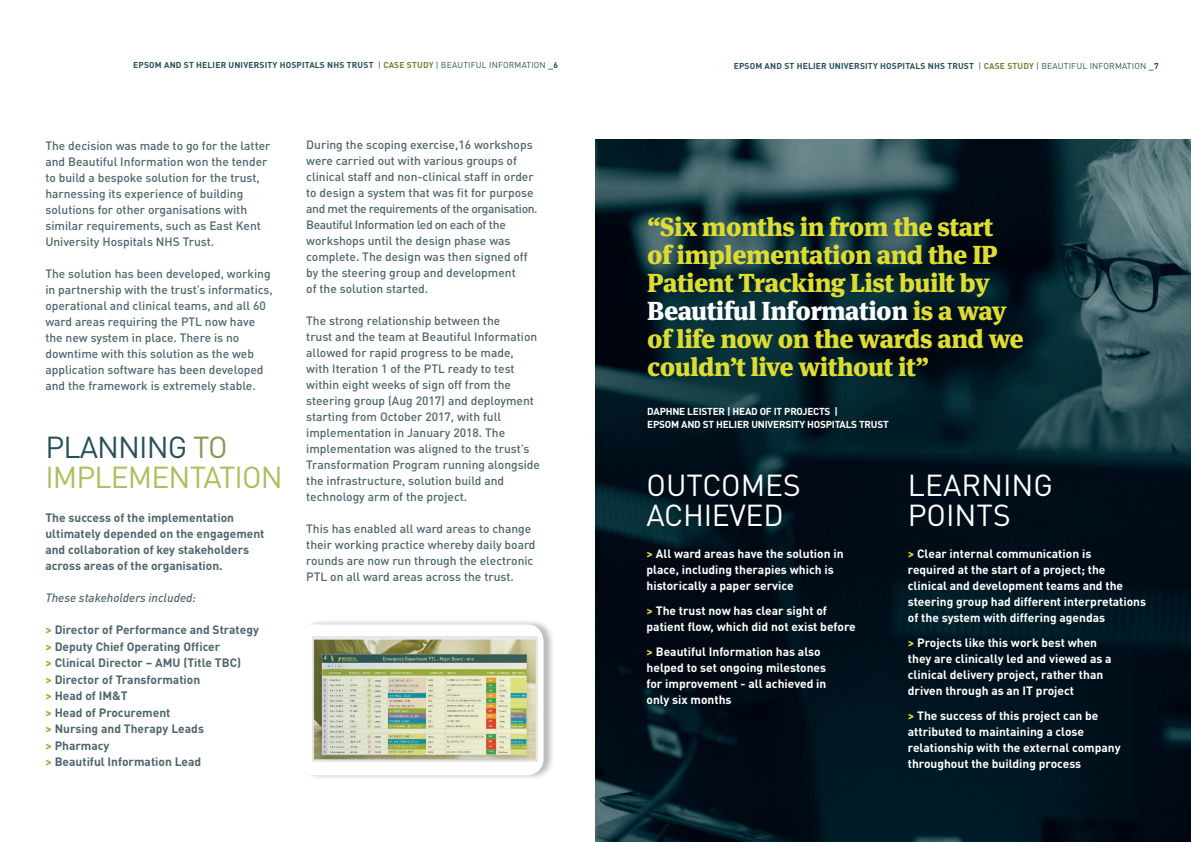
<style>
.page{position:relative;width:1191px;height:842px;background:#fff}
.page>*{position:absolute;margin:0;border:0;box-sizing:border-box;transform-origin:0 0}
.t1{font:30px/30px "DIN Pro";color:#fff}
.t2{font:30px "DIN Pro";letter-spacing:-.03em;color:#aebd5d}
.t3{font:30px "DIN Pro";letter-spacing:-.03em;color:#275159}
.t4{font:900 26px/28px "Meta Serif OT";letter-spacing:-.02em;color:#dedc33}
.t5{font:500 12px/16px "DIN Pro";color:#4e666e}
.t6{font:700 12px/16px "DIN Pro";color:#fff}
.t7{font:700 12px/16px "DIN Pro";color:#4e666e}
.t8{font:italic 500 12px "DIN Pro";color:#4e666e}
.t9{font:700 10px "DIN Pro";letter-spacing:-.02em;color:#fff}
.t10{font:700 8.5px "DIN Pro";letter-spacing:.02em;color:#275159}
.s1{font-weight:400}
.s2{color:#728433}
.s3{color:#8a9755}
.s4{color:#9cb126}
.s5{color:#fff}
.s6{color:#dedc33}
.s7{font-family:"DIN"}
</style>
<div class="page">
<img style="left:595px;top:140px;width:596px;height:702px">
<div style="left:299px;top:619px;width:255px;height:162px;background:#231f20;opacity:.3"></div>
<div style="left:298px;top:624px;width:245px;height:151px;background:#fff;border-radius:17px"></div>
<div style="left:298px;top:624px;width:246px;height:152px;border:1px solid #e6e7e9;border-radius:17px"></div>
<img style="left:313px;top:637px;width:224px;height:125px">
<img style="left:314px;top:640px;width:222px;height:119px">
<p class="t10" style="left:133px;top:58px;width:426px">EPSOM AND ST HELIER UNIVERSITY HOSPITALS NHS TRUST <span class="s1">|</span> <span class="s2">CASE STUDY</span> <span class="s1">| BEAUTIFUL INFORMATION</span> _6</p>
<p class="t10" style="left:733px;top:59px;width:426px">EPSOM AND ST HELIER UNIVERSITY HOSPITALS NHS TRUST <span class="s1">|</span> <span class="s2">CASE STUDY</span> <span class="s1">| BEAUTIFUL INFORMATION</span> _7</p>
<p class="t5" style="left:45px;top:136px;width:227px">The decision was made to go for the latter and Beautiful Information won the tender</p>
<p class="t5" style="left:45px;top:168px;width:216px">to build a bespoke solution for the trust, harnessing its experience of building</p>
<p class="t5" style="left:45px;top:200px;width:203px">solutions for other organisations with</p>
<p class="t5" style="left:45px;top:216px;width:217px">similar requirements, such as East Kent<br>University Hospitals NHS Trust.</p>
<p class="t5" style="left:45px;top:264px;width:227px">The solution has been developed, working</p>
<p class="t5" style="left:45px;top:280px;width:229px">in partnership with the trust’s informatics, operational and clinical teams, and all 60 ward areas requiring the PTL now have</p>
<p class="t5" style="left:45px;top:328px;width:195px">the new system in place. There is no</p>
<p class="t5" style="left:45px;top:344px;width:210px">downtime with this solution as the web</p>
<p class="t5" style="left:45px;top:360px;width:220px">application software has been developed and the framework is extremely stable.</p>
<p class="t3" style="left:45px;top:423px;width:184px">PLANNING <span class="s3">TO</span></p>
<p class="t2" style="left:45px;top:453px;width:239px">IMPLEMENTATION</p>
<p class="t7" style="left:45px;top:508px;width:221px">The success of the implementation ultimately depended on the engagement and collaboration of key stakeholders across areas of the organisation.</p>
<p class="t8" style="left:45px;top:588px;width:152px">These stakeholders included:</p>
<p class="t7" style="left:45px;top:620px;width:215px"><span class="s4">&gt;</span> Director of Performance and Strategy</p>
<p class="t7" style="left:45px;top:637px;width:176px"><span class="s4">&gt;</span> Deputy Chief Operating Officer</p>
<p class="t7" style="left:45px;top:653px;width:197px"><span class="s4">&gt;</span> Clinical Director – AMU (Title TBC)</p>
<p class="t7" style="left:45px;top:670px;width:156px"><span class="s4">&gt;</span> Director of Transformation</p>
<p class="t7" style="left:45px;top:686px;width:84px"><span class="s4">&gt;</span> Head of IM&amp;T</p>
<p class="t7" style="left:45px;top:703px;width:127px"><span class="s4">&gt;</span> Head of Procurement</p>
<p class="t7" style="left:45px;top:719px;width:160px"><span class="s4">&gt;</span> Nursing and Therapy Leads</p>
<p class="t7" style="left:45px;top:736px;width:66px"><span class="s4">&gt;</span> Pharmacy</p>
<p class="t7" style="left:45px;top:752px;width:157px"><span class="s4">&gt;</span> Beautiful Information Lead</p>
<p class="t5" style="left:306px;top:136px;width:233px">During the scoping exercise,16 workshops were carried out with various groups of clinical staff and non-clinical staff in order to design a system that was fit for purpose and met the requirements of the organisation.<br>Beautiful Information led on each of the workshops until the design phase was complete. The design was then signed off by the steering group and development<br>of the solution started.</p>
<p class="t5" style="left:306px;top:312px;width:233px">The strong relationship between the<br>trust and the team at Beautiful Information</p>
<p class="t5" style="left:306px;top:344px;width:209px">allowed for rapid progress to be made,</p>
<p class="t5" style="left:306px;top:360px;width:235px">with Iteration 1 of the PTL ready to test within eight weeks of sign off from the steering group (Aug 2017) and deployment starting from October 2017, with full implementation in January 2018. The implementation was aligned to the trust’s Transformation Program running alongside the infrastructure, solution build and technology arm of the project.</p>
<p class="t5" style="left:306px;top:520px;width:231px">This has enabled all ward areas to change their working practice whereby daily board rounds are now run through the electronic PTL on all ward areas across the trust.</p>
<p class="t4" style="left:647px;top:213px;width:378px">“Six months in from the start of implementation and the IP<br>Patient Tracking List built by<br><span class="s5">Beautiful Information</span> is a way of life now on the wards and we couldn’t live without it”</p>
<p class="t9" style="left:647px;top:403px;width:192px">DAPHNE LEISTER | HEAD OF IT PROJECTS |</p>
<p class="t9" style="left:647px;top:416px;width:243px">EPSOM AND ST HELIER UNIVERSITY HOSPITALS TRUST</p>
<p class="t1" style="left:646px;top:468px;width:156px">OUTCOMES</p>
<p class="t1" style="left:646px;top:498px;width:138px">ACHIEVED</p>
<p class="t6" style="left:646px;top:545px;width:198px"><span class="s6">&gt;</span> All ward areas have the solution in</p>
<p class="t6" style="left:646px;top:561px;width:189px">place, including therapies which is</p>
<p class="t6" style="left:646px;top:577px;width:149px">historically a paper service</p>
<p class="t6" style="left:646px;top:602px;width:182px"><span class="s6">&gt;</span> The trust now has clear sight of</p>
<p class="t6" style="left:646px;top:618px;width:211px">patient flow, which did not exist before</p>
<p class="t6" style="left:646px;top:643px;width:176px"><span class="s6">&gt;</span> Beautiful Information has also</p>
<p class="t6" style="left:646px;top:659px;width:181px">helped to set ongoing milestones</p>
<p class="t6" style="left:646px;top:675px;width:181px">for improvement - all achieved in</p>
<p class="t6" style="left:646px;top:691px;width:87px">only six months</p>
<p class="t1" style="left:908px;top:468px;width:147px">LEARNING<br>POINTS</p>
<p class="t6" style="left:908px;top:545px;width:240px"><span class="s6">&gt;</span> Clear internal communication is<br>required at the start of a project; the clinical and development teams and the steering group had different interpretations of the system with differing agendas</p>
<p class="t6" style="left:908px;top:634px;width:191px"><span class="s6">&gt;</span> Projects like this work best when</p>
<p class="t6" style="left:908px;top:650px;width:205px">they are clinically led and viewed as a</p>
<p class="t6" style="left:908px;top:666px;width:197px">clinical delivery project, rather than driven through as an IT project</p>
<p class="t6" style="left:908px;top:707px;width:192px"><span class="s6">&gt;</span> The success of this project can be</p>
<p class="t6" style="left:908px;top:723px;width:178px">attributed to maintaining a close</p>
<p class="t6" style="left:908px;top:739px;width:214px">relationship with the external company <span class="s7">throughout the building process</span></p>
</div>
